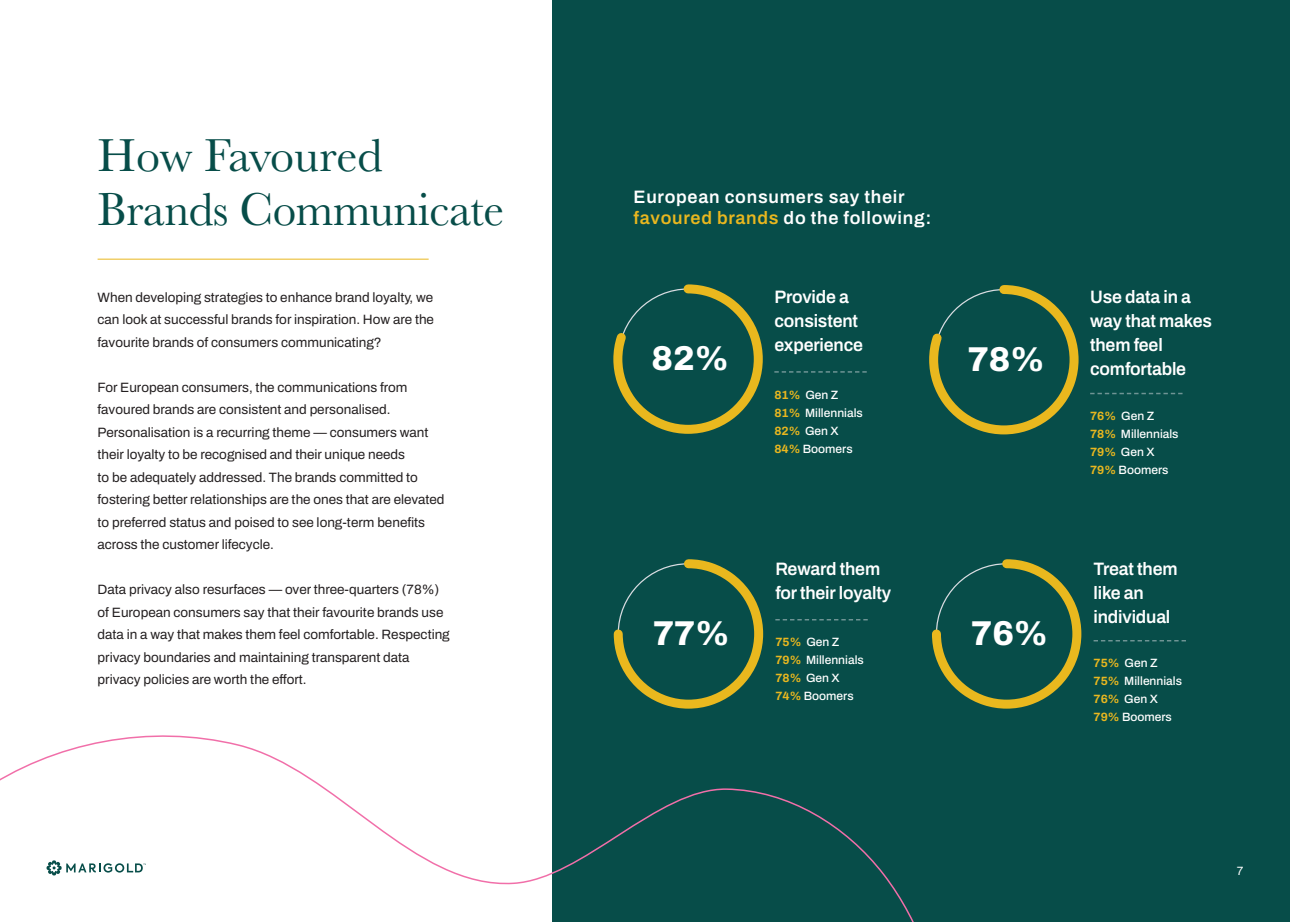
<style>
.page{position:relative;width:1290px;height:922px;background:#fff}
.page>*{position:absolute;margin:0;border:0;box-sizing:border-box;transform-origin:0 0}
.t1{font:48px/54px "Baskerville";letter-spacing:-.01em;color:#074d49}
.t2{font:800 34.5px "Archivo";color:#fff}
.t3{font:600 18px/24px "Archivo";letter-spacing:-.01em;color:#fff}
.t4{font:600 18px/21px "Archivo";letter-spacing:.04em;color:#fff}
.t5{font:13.5px/22.5px "Archivo";color:#231f20}
.t6{font:500 12px "Archivo";color:#fff}
.t7{font:12px "Archivo";color:#fff}
.s1{color:#e9b71f}
.s2{font-weight:700;color:#e9b71f}
</style>
<div class="page">
<div style="left:652px;top:0;width:637px;height:922px;background:#074d49"></div>
<div style="left:551px;top:0;width:673px;height:922px;background:#074d49"></div>
<hr style="left:98px;top:259px;width:330px;height:1px;background:#e9b71f">
<svg style="left:613px;top:284px;width:150px;height:150px"></svg>
<svg style="left:929px;top:285px;width:150px;height:150px"></svg>
<svg style="left:613px;top:559px;width:151px;height:150px"></svg>
<svg style="left:932px;top:559px;width:150px;height:150px"></svg>
<svg style="left:774px;top:371px;width:92px;height:2px"></svg>
<svg style="left:1090px;top:393px;width:92px;height:1px"></svg>
<svg style="left:775px;top:619px;width:92px;height:1px"></svg>
<svg style="left:1093px;top:640px;width:92px;height:1px"></svg>
<svg style="left:0;top:722px;width:914px;height:200px"></svg>
<p class="t1" style="left:98px;top:129px;width:408px">How Favoured<br>Brands Communicate</p>
<p class="t5" style="left:98px;top:286px;width:338px;text-align:justify">When developing strategies to enhance brand loyalty, we can look at successful brands for inspiration. How are the favourite brands of consumers communicating?</p>
<p class="t5" style="left:98px;top:376px;width:348px">For European consumers, the communications from favoured brands are consistent and personalised.<br>Personalisation is a recurring theme — consumers want their loyalty to be recognised and their unique needs<br>to be adequately addressed. The brands committed to fostering better relationships are the ones that are elevated to preferred status and poised to see long-term benefits across the customer lifecycle.</p>
<p class="t5" style="left:98px;top:578px;width:354px">Data privacy also resurfaces — over three-quarters (78%) of European consumers say that their favourite brands use data in a way that makes them feel comfortable. Respecting privacy boundaries and maintaining transparent data privacy policies are worth the effort.</p>
<p class="t4" style="left:633px;top:187px;width:299px">European consumers say their <span class="s1">favoured brands</span> do the following:</p>
<p class="t3" style="left:774px;top:285px;width:90px">Provide a consistent experience</p>
<p class="t3" style="left:1089px;top:285px;width:123px">Use data in a way that makes them feel comfortable</p>
<p class="t2" style="left:651px;top:332px;width:79px">82%</p>
<p class="t2" style="left:967px;top:333px;width:79px">78%</p>
<p class="t6" style="left:774px;top:385px;width:66px"><span class="s2">81%</span> Gen Z</p>
<p class="t6" style="left:774px;top:403px;width:90px"><span class="s2">81%</span> Millennials</p>
<p class="t6" style="left:774px;top:421px;width:66px"><span class="s2">82%</span> Gen X</p>
<p class="t6" style="left:774px;top:439px;width:80px"><span class="s2">84%</span> Boomers</p>
<p class="t6" style="left:1089px;top:407px;width:66px"><span class="s2">76%</span> Gen Z</p>
<p class="t6" style="left:1089px;top:425px;width:90px"><span class="s2">78%</span> Millennials</p>
<p class="t6" style="left:1089px;top:443px;width:66px"><span class="s2">79%</span> Gen X</p>
<p class="t6" style="left:1089px;top:461px;width:80px"><span class="s2">79%</span> Boomers</p>
<p class="t3" style="left:775px;top:557px;width:117px">Reward them for their loyalty</p>
<p class="t3" style="left:1093px;top:557px;width:86px">Treat them like an individual</p>
<p class="t2" style="left:652px;top:607px;width:78px">77%</p>
<p class="t2" style="left:970px;top:607px;width:79px">76%</p>
<p class="t6" style="left:775px;top:633px;width:66px"><span class="s2">75%</span> Gen Z</p>
<p class="t6" style="left:775px;top:651px;width:90px"><span class="s2">79%</span> Millennials</p>
<p class="t6" style="left:775px;top:669px;width:66px"><span class="s2">78%</span> Gen X</p>
<p class="t6" style="left:775px;top:687px;width:80px"><span class="s2">74%</span> Boomers</p>
<p class="t6" style="left:1093px;top:654px;width:66px"><span class="s2">75%</span> Gen Z</p>
<p class="t6" style="left:1093px;top:672px;width:90px"><span class="s2">75%</span> Millennials</p>
<p class="t6" style="left:1093px;top:690px;width:66px"><span class="s2">76%</span> Gen X</p>
<p class="t6" style="left:1093px;top:708px;width:80px"><span class="s2">79%</span> Boomers</p>
<p class="t7" style="left:1236px;top:862px;width:8px">7</p>
</div>
